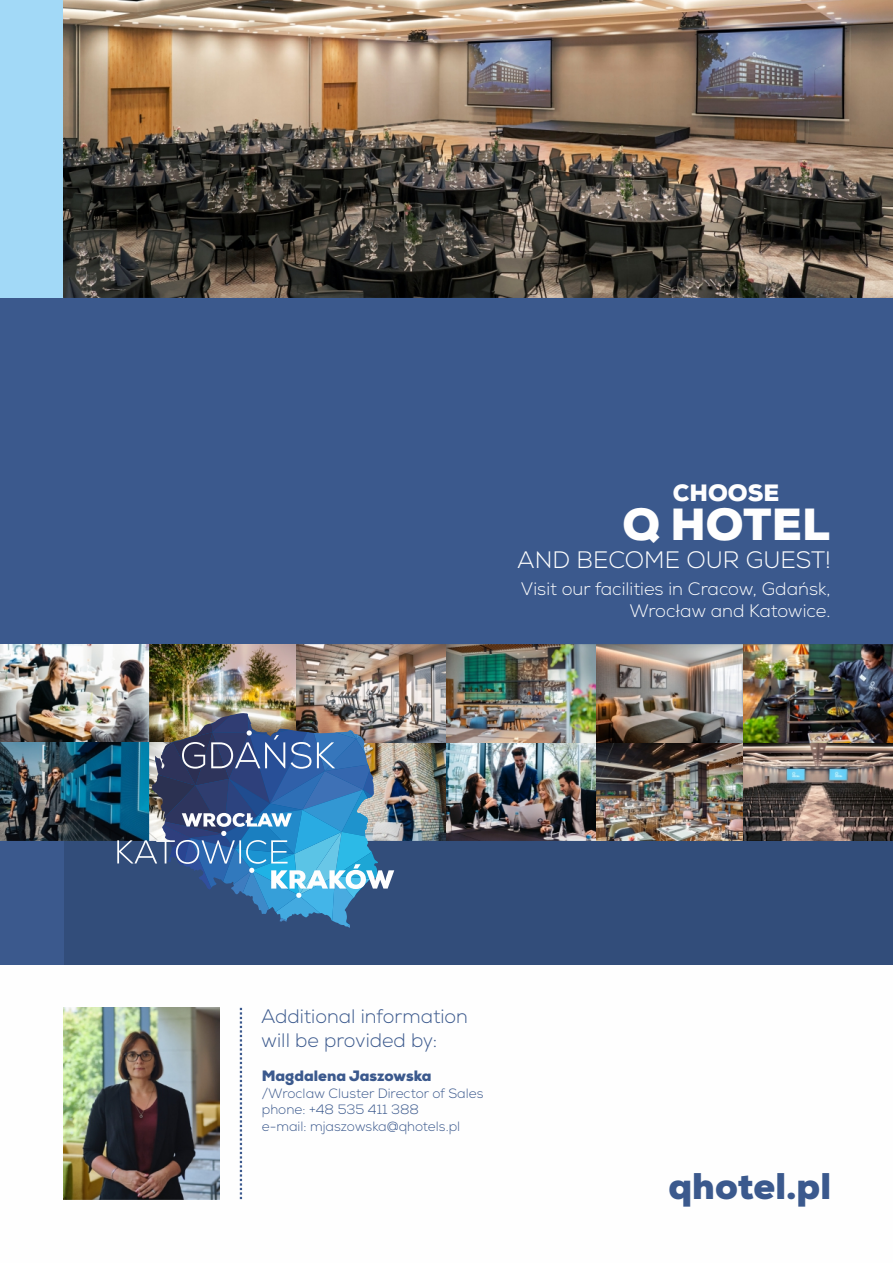
<style>
.page{position:relative;width:893px;height:1263px;background:#fff}
.page>*{position:absolute;margin:0;border:0;box-sizing:border-box;transform-origin:0 0}
.t1{font:900 45px "Nexa";color:#fefefe}
.t2{font:900 37.05px "Nexa";color:#3b598d}
.t3{font:300 23.7px "Nexa";color:#fefefe}
.t4{font:900 23.55px "Nexa";color:#fefefe}
.t5{font:300 19.5px/24px "Nexa";color:#3b598d}
.t6{font:300 18.15px/22.2px "Nexa";color:#fefefe;text-align:right}
.t7{font:900 15px "Nexa";color:#3b598d}
.t8{font:300 13.5px/16.6px "Nexa";color:#3b598d}
</style>
<div class="page">
<div style="left:0;top:298px;width:893px;height:667px;background:#3b598d"></div>
<img style="left:64px;top:1008px;width:156px;height:191px">
<svg style="left:240px;top:1008px;width:2px;height:191px"></svg>
<div style="left:64px;top:840px;width:828px;height:125px;background:#324d7a"></div>
<img style="left:0;top:644px;width:893px;height:196px">
<div style="left:0;top:0;width:64px;height:298px;background:#a2d9f7"></div>
<img style="left:64px;top:0;width:829px;height:298px">
<img style="left:117px;top:713px;width:277px;height:215px">
<h3 class="t4" style="left:673px;top:483px;width:108px">CHOOSE</h3>
<h1 class="t1" style="left:623px;top:506px;width:209px">Q HOTEL</h1>
<h3 class="t3" style="left:517px;top:550px;width:315px">AND BECOME OUR GUEST!</h3>
<h3 class="t6" style="left:521px;top:579px;width:311px">Visit our facilities in Cracow, Gdańsk,<br>Wrocław and Katowice.</h3>
<h3 class="t5" style="left:261px;top:1006px;width:208px">Additional information will be provided by:</h3>
<p class="t7" style="left:262px;top:1069px;width:171px">Magdalena Jaszowska</p>
<p class="t8" style="left:262px;top:1086px;width:223px">/Wroclaw Cluster Director of Sales phone: +48 535 411 388<br>e-mail: mjaszowska@qhotels.pl</p>
<h2 class="t2" style="left:668px;top:1171px;width:164px">qhotel.pl</h2>
</div>
